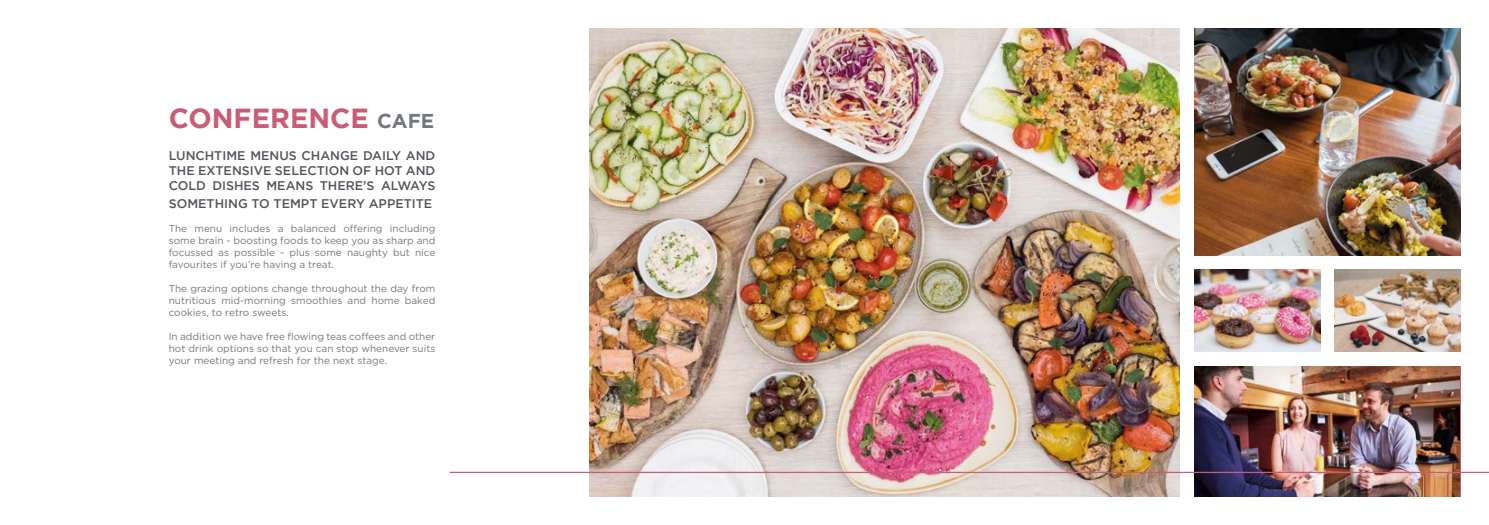
<style>
.page{position:relative;width:1489px;height:525px;background:#fff}
.page>*{position:absolute;margin:0;border:0;box-sizing:border-box;transform-origin:0 0}
.t1{font:700 27.5px "Gotham";color:#ca5c78}
.t2{font:500 12.5px/15px "Gotham";color:#52555b;text-align:justify}
.t3{font:10px/12px "Gotham HTF";color:#74777b;text-align:justify}
.s1{font-size:20px;color:#74777b}
</style>
<div class="page">
<img style="left:590px;top:28px;width:589px;height:468px">
<img style="left:1194px;top:28px;width:266px;height:227px">
<img style="left:1194px;top:366px;width:265px;height:130px">
<img style="left:1194px;top:269px;width:126px;height:82px">
<img style="left:1334px;top:269px;width:126px;height:82px">
<hr style="left:449px;top:471px;width:1039px;height:2px;background:#ca5c78">
<h1 class="t1" style="left:169px;top:102px;width:267px">CONFERENCE <span class="s1">CAFE</span></h1>
<p class="t2" style="left:169px;top:147px;width:268px">LUNCHTIME MENUS CHANGE DAILY AND THE EXTENSIVE SELECTION OF HOT AND COLD DISHES MEANS THERE’S ALWAYS</p>
<p class="t2" style="left:169px;top:195px;width:265px">SOMETHING TO TEMPT EVERY APPETITE</p>
<p class="t3" style="left:169px;top:222px;width:268px">The menu includes a balanced offering including some brain - boosting foods to keep you as sharp and focussed as possible - plus some naughty but nice favourites if you’re having a treat.</p>
<p class="t3" style="left:169px;top:282px;width:268px">The grazing options change throughout the day from nutritious mid-morning smoothies and home baked cookies, to retro sweets.</p>
<p class="t3" style="left:169px;top:330px;width:268px">In addition we have free flowing teas coffees and other hot drink options so that you can stop whenever suits your meeting and refresh for the next stage.</p>
</div>
